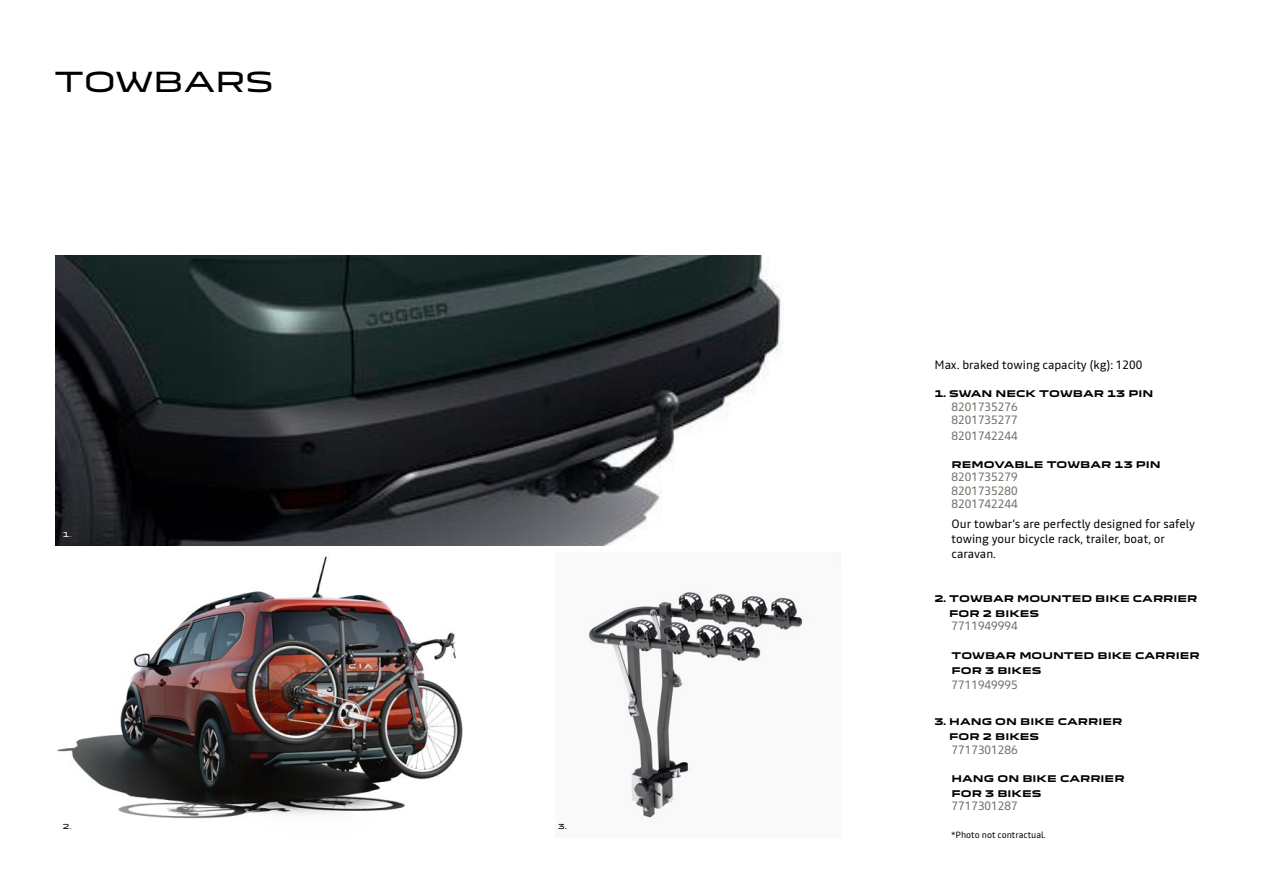
<style>
.page{position:relative;width:1263px;height:893px;background:#fff}
.page>*{position:absolute;margin:0;border:0;box-sizing:border-box;transform-origin:0 0}
.t1{font:27px "Dacia Block Extended";letter-spacing:-.02em;color:#000}
.t2{font:12px/15.3px "Read";color:#000}
.t3{font:12px/13.5px "Read";color:#6d7065}
.t4{font:700 9px/15.3px "Dacia Block Extended";color:#000}
.t5{font:9px "Read";color:#000}
.t6{font:6.75px "Dacia Block Extended";color:#000}
.t7{font:6.75px "Dacia Block Extended";color:#fff}
</style>
<div class="page">
<img style="left:55px;top:256px;width:728px;height:289px">
<img style="left:57px;top:556px;width:406px;height:263px">
<img style="left:588px;top:591px;width:215px;height:227px">
<h1 class="t1" style="left:54px;top:61px;width:221px">TOWBARS</h1>
<p class="t7" style="left:63px;top:528px;width:10px">1.</p>
<p class="t6" style="left:63px;top:821px;width:10px">2.</p>
<p class="t6" style="left:558px;top:821px;width:10px">3.</p>
<h2 class="t2" style="left:934px;top:357px;width:209px">Max. braked towing capacity (kg): 1200</h2>
<p class="t4" style="left:934px;top:386px;width:220px">1. SWAN NECK TOWBAR 13 PIN</p>
<h2 class="t3" style="left:951px;top:400px;width:68px">8201735276<br>8201735277</h2>
<h2 class="t3" style="left:951px;top:428px;width:68px">8201742244</h2>
<p class="t4" style="left:951px;top:457px;width:211px">REMOVABLE TOWBAR 13 PIN</p>
<h2 class="t3" style="left:951px;top:470px;width:68px;text-align:justify">8201735279<br>8201735280<br>8201742244</h2>
<h2 class="t2" style="left:951px;top:516px;width:245px">Our towbar’s are perfectly designed for safely towing your bicycle rack, trailer, boat, or caravan.</h2>
<p class="t4" style="left:949px;top:591px;width:250px;text-indent:-15px">2. TOWBAR MOUNTED BIKE CARRIER<br>FOR 2 BIKES</p>
<h2 class="t3" style="left:951px;top:619px;width:68px">7711949994</h2>
<p class="t4" style="left:951px;top:648px;width:250px">TOWBAR MOUNTED BIKE CARRIER<br>FOR 3 BIKES</p>
<h2 class="t3" style="left:951px;top:678px;width:68px">7711949995</h2>
<p class="t4" style="left:949px;top:714px;width:175px;text-indent:-15px">3. HANG ON BIKE CARRIER<br>FOR 2 BIKES</p>
<h2 class="t3" style="left:951px;top:743px;width:68px">7717301286</h2>
<p class="t4" style="left:951px;top:771px;width:175px">HANG ON BIKE CARRIER<br>FOR 3 BIKES</p>
<h2 class="t3" style="left:951px;top:799px;width:68px">7717301287</h2>
<p class="t5" style="left:951px;top:828px;width:96px">*Photo not contractual.</p>
</div>
